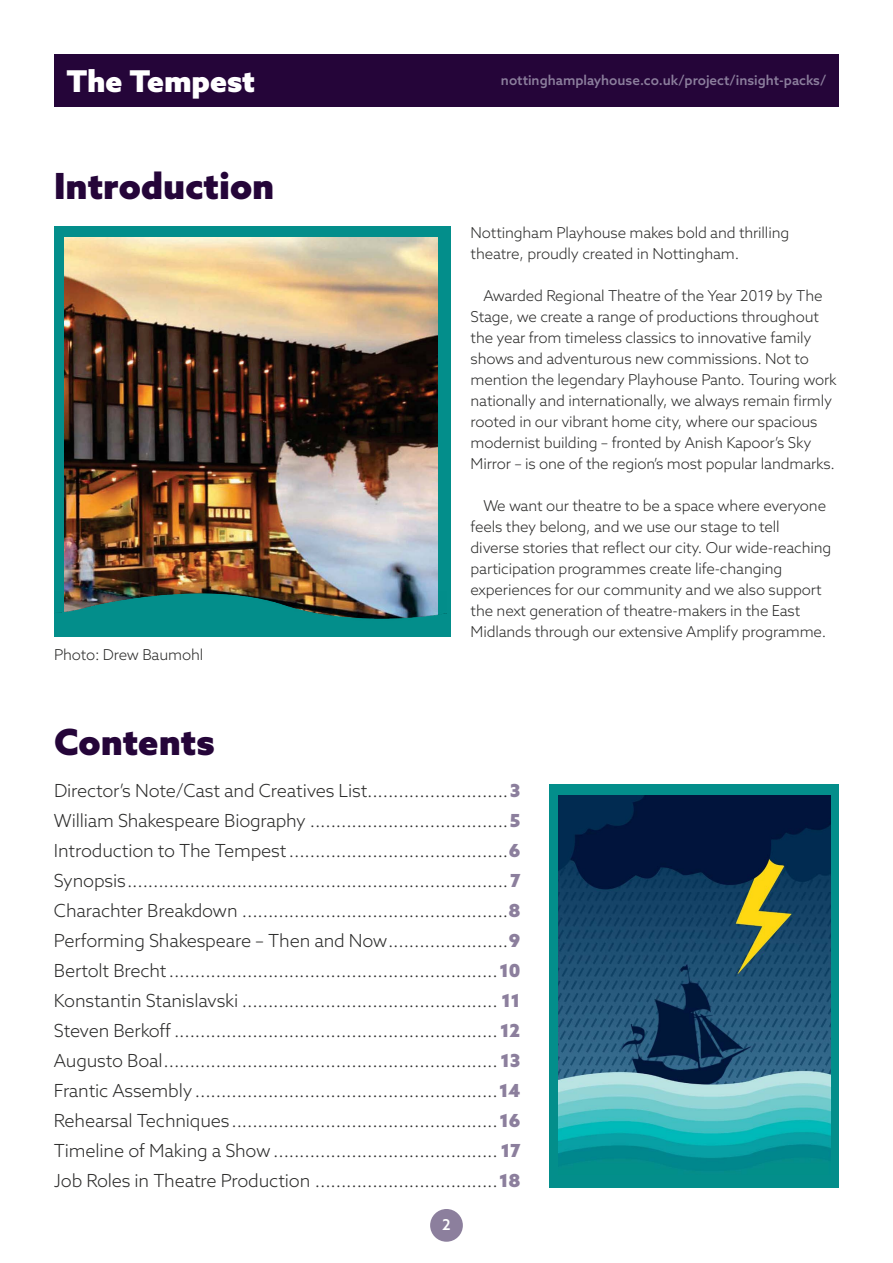
<style>
.page{position:relative;width:893px;height:1263px;background:#fff}
.page>*{position:absolute;margin:0;border:0;box-sizing:border-box;transform-origin:0 0}
.t1{font:900 36px "Azo Sans";color:#250539}
.t2{font:900 30px "Azo Sans";color:#fff}
.t3{font:300 18px/30px "Azo Sans";letter-spacing:-.01em;color:#2c2c2b;text-align:justify}
.t4{font:300 15px/21px "Azo Sans";letter-spacing:-.01em;color:#2c2c2b}
.t5{font:500 15px "Azo Sans";color:#fff}
.t6{font:500 13.5px "Azo Sans";color:#8c7f9d}
.s1{font-weight:900;color:#8c7f9d}
</style>
<div class="page">
<div style="left:54px;top:54px;width:785px;height:52px;background:#250539"></div>
<div style="left:430px;top:1209px;width:33px;height:33px;background:#8c7f9d;border-radius:50%"></div>
<div style="left:550px;top:784px;width:289px;height:404px;background:#038e8b"></div>
<img style="left:558px;top:795px;width:273px;height:364px">
<div style="left:54px;top:226px;width:397px;height:410px;background:#038e8b"></div>
<img style="left:64px;top:237px;width:374px;height:355px">
<img style="left:59px;top:592px;width:387px;height:27px">
<h2 class="t2" style="left:67px;top:61px;width:190px">The Tempest</h2>
<p class="t6" style="left:501px;top:72px;width:327px">nottinghamplayhouse.co.uk/project/insight-packs/</p>
<h1 class="t1" style="left:54px;top:162px;width:222px">Introduction</h1>
<p class="t4" style="left:54px;top:644px;width:151px">Photo: Drew Baumohl</p>
<h1 class="t1" style="left:54px;top:718px;width:162px">Contents</h1>
<p class="t4" style="left:471px;top:222px;width:320px">Nottingham Playhouse makes bold and thrilling theatre, proudly created in Nottingham.</p>
<p class="t4" style="left:471px;top:285px;width:368px;text-indent:13px">Awarded Regional Theatre of the Year 2019 by The Stage, we create a range of productions throughout the year from timeless classics to innovative family shows and adventurous new commissions. Not to mention the legendary Playhouse Panto. Touring work nationally and internationally, we always remain firmly rooted in our vibrant home city, where our spacious modernist building – fronted by Anish Kapoor’s Sky Mirror – is one of the region’s most popular landmarks.</p>
<p class="t4" style="left:471px;top:495px;width:362px;text-indent:13px">We want our theatre to be a space where everyone feels they belong, and we use our stage to tell diverse stories that reflect our city. Our wide-reaching participation programmes create life-changing experiences for our community and we also support the next generation of theatre-makers in the East Midlands through our extensive Amplify programme.</p>
<p class="t3" style="left:54px;top:775px;width:468px">Director’s Note/Cast and Creatives List...........................<span class="s1">3<br></span>William Shakespeare Biography ......................................<span class="s1">5<br></span>Introduction to The Tempest..........................................<span class="s1">6<br></span>Synopsis.........................................................................<span class="s1">7<br></span>Charachter Breakdown ...................................................<span class="s1">8<br></span>Performing Shakespeare – Then and Now.......................<span class="s1">9<br></span>Bertolt Brecht...............................................................<span class="s1">10<br></span>Konstantin Stanislavski ................................................. <span class="s1">11<br></span>Steven Berkoff .............................................................. <span class="s1">12<br></span>Augusto Boal................................................................ <span class="s1">13<br></span>Frantic Assembly ..........................................................<span class="s1">14<br></span>Rehearsal Techniques...................................................<span class="s1">16<br></span>Timeline of Making a Show ........................................... <span class="s1">17<br></span>Job Roles in Theatre Production ...................................<span class="s1">18</span></p>
<p class="t5" style="left:442px;top:1215px;width:10px">2</p>
</div>
